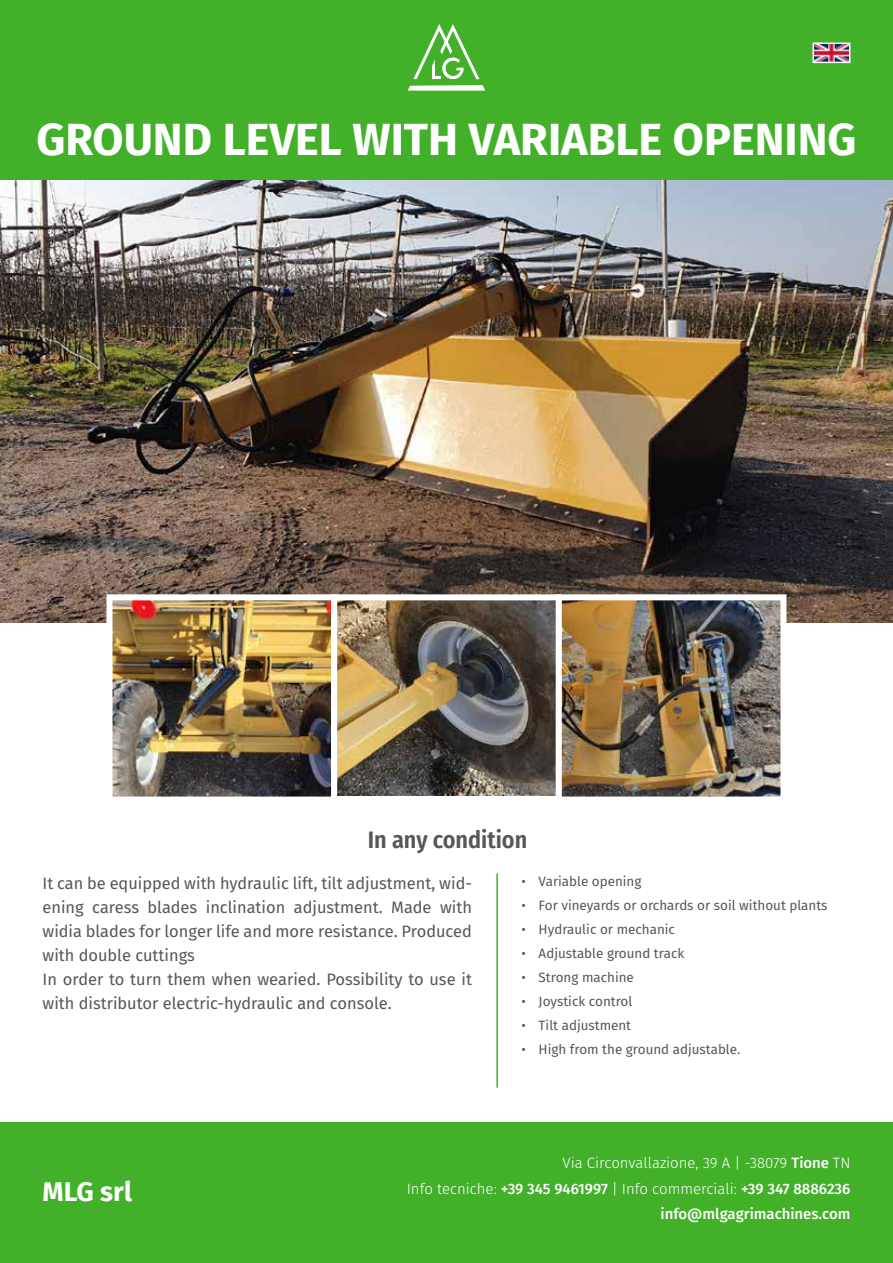
<style>
.page{position:relative;width:893px;height:1263px;background:#fff}
.page>*{position:absolute;margin:0;border:0;box-sizing:border-box;transform-origin:0 0}
.t1{font:700 45px "Fira Sans";color:#fff}
.t2{font:700 27px "Fira Sans";color:#fff}
.t3{font:600 24px "Fira Sans Condensed";color:#575756}
.t4{font:16.5px/24px "Fira Sans";color:#575756}
.t5{font:300 15px/25.5px "Fira Sans";color:#fff;text-align:right}
.t6{font:13.5px "Fira Sans";color:#575756}
.s1{font-weight:500}
</style>
<div class="page">
<hr style="left:496px;top:873px;width:2px;height:214px;background:#43b02a">
<div style="left:0;top:0;width:893px;height:181px;background:#43b02a"></div>
<div style="left:0;top:1122px;width:893px;height:141px;background:#43b02a"></div>
<svg style="left:408px;top:85px;width:77px;height:6px"></svg>
<svg style="left:413px;top:24px;width:66px;height:55px"></svg>
<img style="left:815px;top:46px;width:32px;height:14px">
<div style="left:812px;top:43px;width:38px;height:20px;border:2px solid #fff"></div>
<img style="left:0;top:181px;width:892px;height:441px">
<img style="left:114px;top:601px;width:216px;height:194px">
<div style="left:107px;top:594px;width:230px;height:208px;border:6px solid #fff"></div>
<img style="left:338px;top:601px;width:217px;height:194px">
<div style="left:331px;top:594px;width:231px;height:208px;border:6px solid #fff"></div>
<img style="left:563px;top:601px;width:216px;height:194px">
<div style="left:556px;top:594px;width:230px;height:208px;border:6px solid #fff"></div>
<h1 class="t1" style="left:36px;top:101px;width:822px">GROUND LEVEL WITH VARIABLE OPENING</h1>
<h3 class="t3" style="left:368px;top:820px;width:161px">In any condition</h3>
<p class="t4" style="left:43px;top:870px;width:431px">It can be equipped with hydraulic lift, tilt adjustment, wid&shy;ening caress blades inclination adjustment. Made with widia blades for longer life and more resistance. Produced with double cuttings<br>In order to turn them when wearied. Possibility to use it with distributor electric-hydraulic and console.</p>
<p class="t6" style="left:522px;top:871px;width:121px">• Variable opening</p>
<p class="t6" style="left:522px;top:895px;width:307px">• For vineyards or orchards or soil without plants</p>
<p class="t6" style="left:522px;top:919px;width:155px">• Hydraulic or mechanic</p>
<p class="t6" style="left:522px;top:943px;width:164px">• Adjustable ground track</p>
<p class="t6" style="left:522px;top:967px;width:114px">• Strong machine</p>
<p class="t6" style="left:522px;top:991px;width:112px">• Joystick control</p>
<p class="t6" style="left:522px;top:1015px;width:111px">• Tilt adjustment</p>
<p class="t6" style="left:522px;top:1039px;width:220px">• High from the ground adjustable.</p>
<h2 class="t2" style="left:43px;top:1169px;width:91px">MLG srl</h2>
<p class="t5" style="left:407px;top:1150px;width:445px">Via Circonvallazione, 39 A | -38079 <span class="s1">Tione</span> TN<br>Info tecniche: <span class="s1">+39 345 9461997</span> | Info commerciali: <span class="s1">+39 347 8886236 info@mlgagrimachines.com</span></p>
</div>
